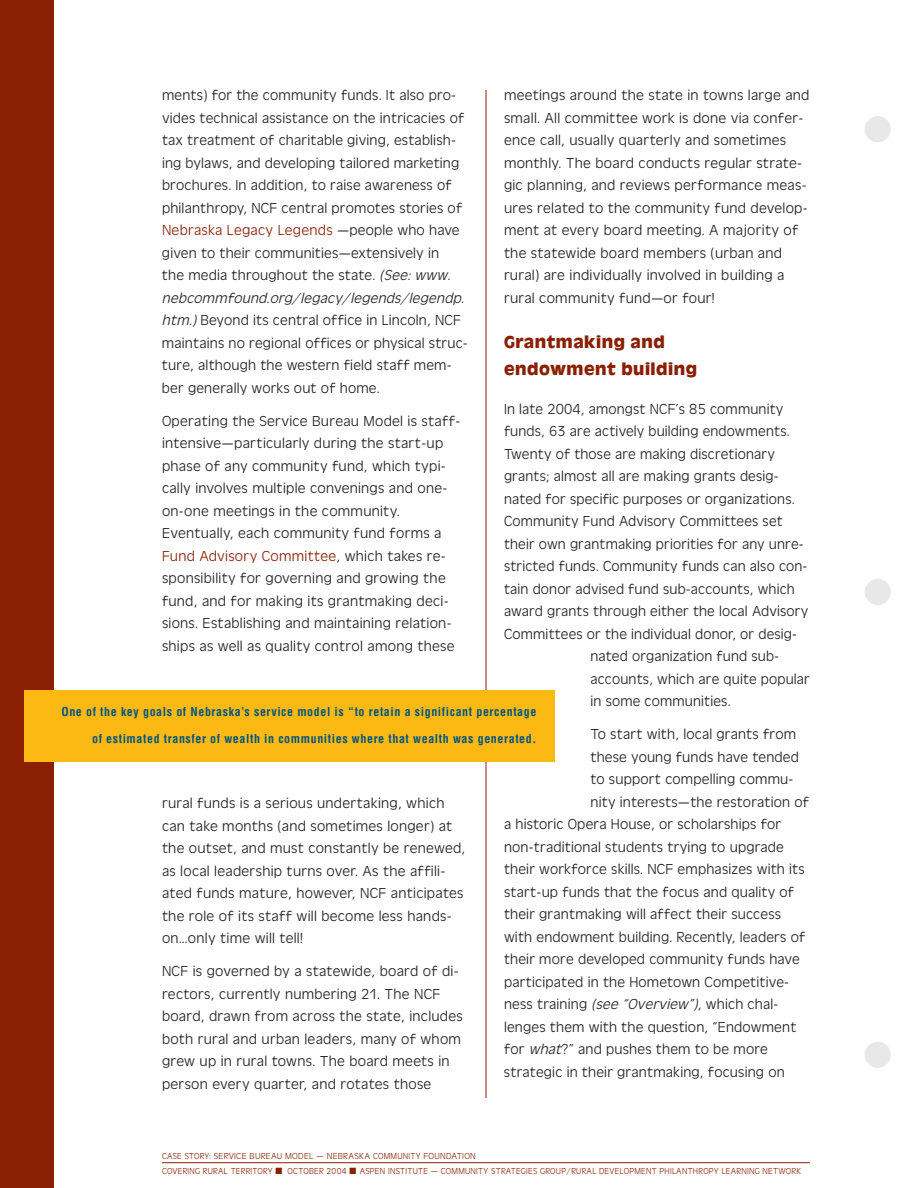
<style>
.page{position:relative;width:918px;height:1188px;background:#fff}
.page>*{position:absolute;margin:0;border:0;box-sizing:border-box;transform-origin:0 0}
.t1{font:700 18px/27px "Antique Oli T";letter-spacing:.03em;color:#8a1f03}
.t2{font:15px/22.5px "Antique Oli T Ligh";letter-spacing:.01em;color:#231f20;scale:1.05 1}
.t3{font:15px/22.5px "Antique Oli T Ligh";letter-spacing:.01em;color:#231f20;scale:1.04 1}
.t4{font:15px "Antique Oli T Ligh";letter-spacing:.01em;color:#231f20}
.t5{font:700 condensed 12px "Helvetica";letter-spacing:.05em;color:#005581}
.t6{font:9px/15px "Antique Oli T Ligh";letter-spacing:.03em;color:#8a1f03}
.s1{color:#8a1f03}
.s2{font-style:italic}
</style>
<div class="page">
<hr style="left:162px;top:1162px;width:648px;height:1px;background:#8a1f03">
<hr style="left:486px;top:90px;width:1px;height:1008px;background:#8a1f03">
<div style="left:0;top:0;width:54px;height:1188px;background:#8a1f03"></div>
<div style="left:865px;top:116px;width:26px;height:26px;background:#e7e8e8;border-radius:50%"></div>
<div style="left:865px;top:579px;width:26px;height:26px;background:#e7e8e8;border-radius:50%"></div>
<div style="left:865px;top:1042px;width:26px;height:26px;background:#e7e8e8;border-radius:50%"></div>
<div style="left:24px;top:690px;width:531px;height:72px;background:#fdb913"></div>
<p class="t3" style="left:162px;top:84px;width:296px">ments) for the community funds. It also pro&shy;vides technical assistance on the intricacies of tax treatment of charitable giving, establish&shy;ing bylaws, and developing tailored marketing brochures. In addition, to raise awareness of philanthropy, NCF central promotes stories of <span class="s1">Nebraska Legacy Legends</span> —people who have given to their communities—extensively in<br>the media throughout the state. <span class="s2">(See: www. nebcommfound.org/legacy/legends/legendp. htm.)</span>Beyond its central office in Lincoln, NCF maintains no regional offices or physical struc&shy;ture, although the western field staff mem&shy;ber generally works out of home.</p>
<p class="t2" style="left:162px;top:410px;width:286px">Operating the Service Bureau Model is staff&shy;intensive—particularly during the start-up phase of any community fund, which typi&shy;cally involves multiple convenings and one&shy;on-one meetings in the community.<br>Eventually, each community fund forms a <span class="s1">Fund Advisory Committee</span>, which takes re&shy;sponsibility for governing and growing the fund, and for making its grantmaking deci&shy;sions. Establishing and maintaining relation&shy;ships as well as quality control among these</p>
<p class="t2" style="left:504px;top:84px;width:292px">meetings around the state in towns large and small. All committee work is done via confer&shy;ence call, usually quarterly and sometimes monthly. The board conducts regular strate&shy;gic planning, and reviews performance meas&shy;ures related to the community fund develop&shy;ment at every board meeting. A majority of the statewide board members (urban and rural) are individually involved in building a rural community fund—or four!</p>
<p class="t1" style="left:504px;top:329px;width:194px">Grantmaking and endowment building</p>
<p class="t4" style="left:504px;top:403px;width:281px">In late 2004, amongst NCF’s 85 community</p>
<p class="t4" style="left:504px;top:426px;width:287px">funds, 63 are actively building endowments.</p>
<p class="t4" style="left:504px;top:448px;width:273px">Twenty of those are making discretionary</p>
<p class="t4" style="left:504px;top:471px;width:276px">grants; almost all are making grants desig-</p>
<p class="t4" style="left:504px;top:493px;width:292px">nated for specific purposes or organizations.</p>
<p class="t4" style="left:504px;top:516px;width:280px">Community Fund Advisory Committees set</p>
<p class="t4" style="left:504px;top:538px;width:301px">their own grantmaking priorities for any unre-</p>
<p class="t4" style="left:504px;top:561px;width:305px">stricted funds. Community funds can also con-</p>
<p class="t4" style="left:504px;top:583px;width:292px">tain donor advised fund sub-accounts, which</p>
<p class="t4" style="left:504px;top:606px;width:306px">award grants through either the local Advisory</p>
<p class="t4" style="left:504px;top:628px;width:295px">Committees or the individual donor, or desig-</p>
<p class="t4" style="left:591px;top:651px;width:190px">nated organization fund sub-</p>
<p class="t4" style="left:591px;top:673px;width:221px">accounts, which are quite popular</p>
<p class="t4" style="left:591px;top:696px;width:142px">in some communities.</p>
<p class="t3" style="left:591px;top:723px;width:199px">To start with, local grants from</p>
<p class="t3" style="left:591px;top:746px;width:202px">these young funds have tended</p>
<p class="t3" style="left:591px;top:768px;width:197px">to support compelling commu-</p>
<p class="t3" style="left:591px;top:791px;width:212px">nity interests—the restoration of</p>
<p class="t3" style="left:504px;top:813px;width:268px">a historic Opera House, or scholarships for</p>
<p class="t3" style="left:504px;top:836px;width:271px">non-traditional students trying to upgrade</p>
<p class="t3" style="left:504px;top:858px;width:291px">their workforce skills. NCF emphasizes with its</p>
<p class="t3" style="left:504px;top:881px;width:281px">start-up funds that the focus and quality of</p>
<p class="t3" style="left:504px;top:903px;width:268px">their grantmaking will affect their success</p>
<p class="t3" style="left:504px;top:926px;width:291px">with endowment building. Recently, leaders of</p>
<p class="t3" style="left:504px;top:948px;width:286px">their more developed community funds have</p>
<p class="t3" style="left:504px;top:971px;width:276px">participated in the Hometown Competitive-</p>
<p class="t3" style="left:504px;top:993px;width:265px">ness training <span class="s2">(see “Overview”)</span>, which chal-</p>
<p class="t3" style="left:504px;top:1016px;width:283px">lenges them with the question, “Endowment</p>
<p class="t3" style="left:504px;top:1038px;width:255px">for <span class="s2">what</span>?” and pushes them to be more</p>
<p class="t3" style="left:504px;top:1061px;width:271px">strategic in their grantmaking, focusing on</p>
<p class="t5" style="left:61px;top:707px;width:477px">One of the key goals of Nebraska’s service model is “to retain a significant percentage</p>
<p class="t5" style="left:92px;top:734px;width:446px">of estimated transfer of wealth in communities where that wealth was generated.</p>
<p class="t2" style="left:162px;top:792px;width:290px">rural funds is a serious undertaking, which can take months (and sometimes longer) at the outset, and must constantly be renewed, as local leadership turns over. As the affili&shy;ated funds mature, however, NCF anticipates the role of its staff will become less hands&shy;on…only time will tell!</p>
<p class="t2" style="left:162px;top:960px;width:288px">NCF is governed by a statewide, board of di&shy;rectors, currently numbering 21. The NCF board, drawn from across the state, includes both rural and urban leaders, many of whom grew up in rural towns. The board meets in person every quarter, and rotates those</p>
<p class="t6" style="left:162px;top:1149px;width:641px">CASE STORY: SERVICE BUREAU MODEL — NEBRASKA COMMUNITY FOUNDATION<br>COVERING RURAL TERRITORY ■ OCTOBER 2004 ■ ASPEN INSTITUTE — COMMUNITY STRATEGIES GROUP/RURAL DEVELOPMENT PHILANTHROPY LEARNING NETWORK</p>
</div>
